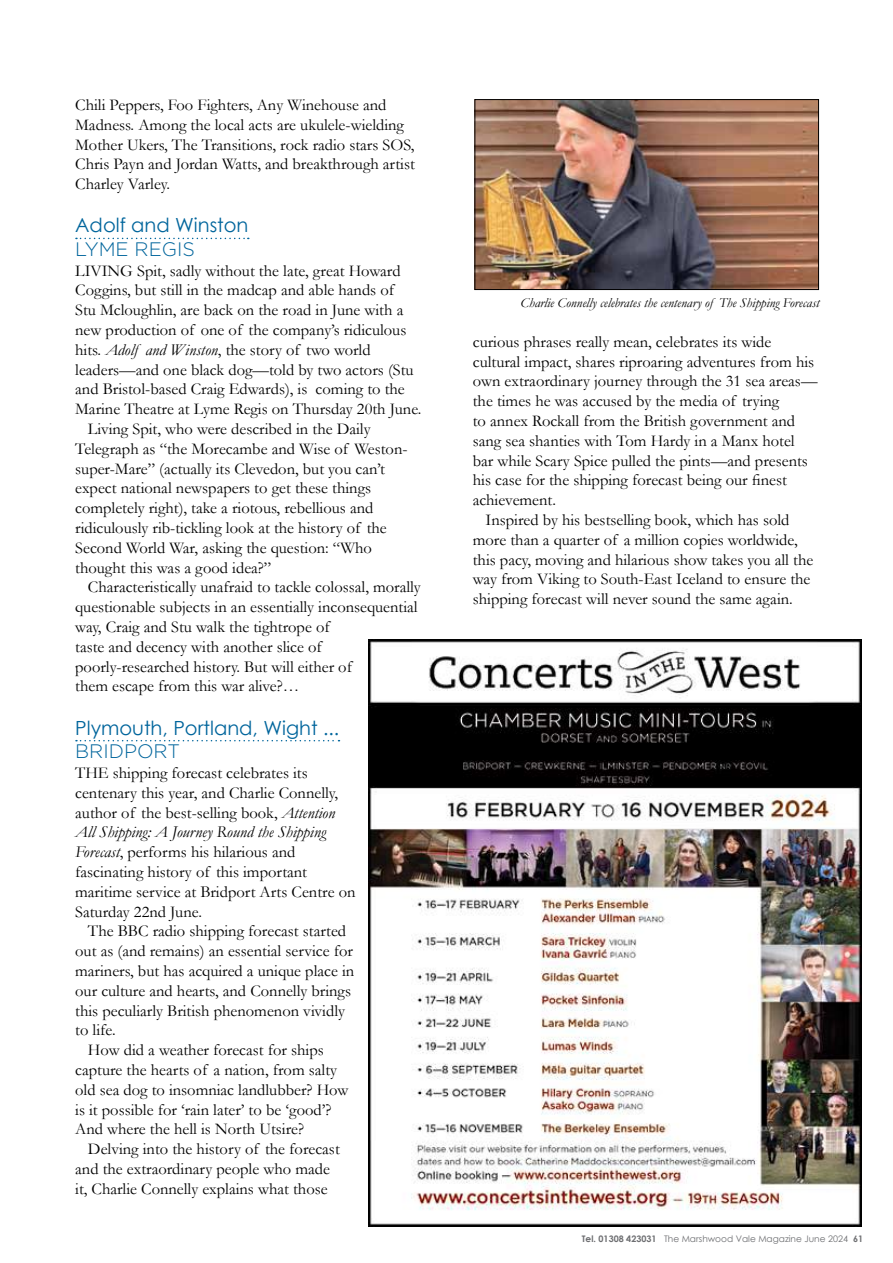
<style>
.page{position:relative;width:893px;height:1263px;background:#fff}
.page>*{position:absolute;margin:0;border:0;box-sizing:border-box;transform-origin:0 0}
.t1{font:19.5px "Century Gothic";color:#00659c}
.t2{font:300 19.5px "Gotham";color:#00659c}
.t3{font:16.5px/19.8px "Garamond";color:#000}
.t4{font:italic 13.5px "Garamond";color:#000}
.t5{font:9px "Century Gothic";color:#6d6e71}
.s1{font-style:italic}
.s2{font-weight:700}
</style>
<div class="page">
<svg style="left:76px;top:238px;width:173px;height:1px"></svg>
<svg style="left:76px;top:740px;width:263px;height:1px"></svg>
<img style="left:368px;top:640px;width:494px;height:586px">
<img style="left:476px;top:101px;width:341px;height:187px">
<div style="left:474px;top:99px;width:345px;height:191px;border:1px solid #000"></div>
<p class="t3" style="left:75px;top:94px;width:341px">Chili Peppers, Foo Fighters, Any Winehouse and Madness. Among the local acts are ukulele-wielding Mother Ukers, The Transitions, rock radio stars SOS, Chris Payn and Jordan Watts, and breakthrough artist Charley Varley.</p>
<p class="t1" style="left:75px;top:212px;width:175px">Adolf and Winston</p>
<p class="t2" style="left:75px;top:237px;width:121px">LYME REGIS</p>
<p class="t3" style="left:75px;top:260px;width:327px">LIVING Spit, sadly without the late, great Howard</p>
<p class="t3" style="left:75px;top:280px;width:320px">Coggins, but still in the madcap and able hands of</p>
<p class="t3" style="left:75px;top:300px;width:330px">Stu Mcloughlin, are back on the road in June with a</p>
<p class="t3" style="left:75px;top:319px;width:333px">new production of one of the company’s ridiculous</p>
<p class="t3" style="left:75px;top:339px;width:297px">hits. <span class="s1">Adolf and Winston</span>, the story of two world</p>
<p class="t3" style="left:75px;top:359px;width:340px">leaders—and one black dog—told by two actors (Stu</p>
<p class="t3" style="left:75px;top:379px;width:331px">and Bristol-based Craig Edwards), is coming to the</p>
<p class="t3" style="left:75px;top:399px;width:348px">Marine Theatre at Lyme Regis on Thursday 20th June.</p>
<p class="t3" style="left:88px;top:418px;width:284px">Living Spit, who were described in the Daily</p>
<p class="t3" style="left:75px;top:438px;width:334px">Telegraph as “the Morecambe and Wise of Weston-</p>
<p class="t3" style="left:75px;top:458px;width:311px">super-Mare” (actually its Clevedon, but you can’t</p>
<p class="t3" style="left:75px;top:478px;width:297px">expect national newspapers to get these things</p>
<p class="t3" style="left:75px;top:498px;width:300px">completely right), take a riotous, rebellious and</p>
<p class="t3" style="left:75px;top:517px;width:313px">ridiculously rib-tickling look at the history of the</p>
<p class="t3" style="left:75px;top:537px;width:298px">Second World War, asking the question: “Who</p>
<p class="t3" style="left:75px;top:557px;width:198px">thought this was a good idea?”</p>
<p class="t3" style="left:88px;top:577px;width:334px">Characteristically unafraid to tackle colossal, morally</p>
<p class="t3" style="left:75px;top:597px;width:344px">questionable subjects in an essentially inconsequential</p>
<p class="t3" style="left:75px;top:616px;width:256px">way, Craig and Stu walk the tightrope of</p>
<p class="t3" style="left:75px;top:636px;width:248px">taste and decency with another slice of</p>
<p class="t3" style="left:75px;top:656px;width:278px">poorly-researched history. But will either of</p>
<p class="t3" style="left:75px;top:676px;width:226px">them escape from this war alive?…</p>
<p class="t1" style="left:75px;top:714px;width:266px">Plymouth, Portland, Wight ...</p>
<p class="t2" style="left:75px;top:739px;width:106px">BRIDPORT</p>
<p class="t3" style="left:75px;top:762px;width:282px">THE shipping forecast celebrates its centenary this year, and Charlie Connelly, author of the best-selling book, <span class="s1">Attention All Shipping: A Journey Round the Shipping Forecast</span>, performs his hilarious and fascinating history of this important maritime service at Bridport Arts Centre on Saturday 22nd June.</p>
<p class="t3" style="left:88px;top:921px;width:260px">The BBC radio shipping forecast started</p>
<p class="t3" style="left:75px;top:940px;width:279px">out as (and remains) an essential service for</p>
<p class="t3" style="left:75px;top:960px;width:280px">mariners, but has acquired a unique place in</p>
<p class="t3" style="left:75px;top:980px;width:277px">our culture and hearts, and Connelly brings</p>
<p class="t3" style="left:75px;top:1000px;width:271px">this peculiarly British phenomenon vividly</p>
<p class="t3" style="left:75px;top:1020px;width:42px">to life.</p>
<p class="t3" style="left:88px;top:1039px;width:237px">How did a weather forecast for ships</p>
<p class="t3" style="left:75px;top:1059px;width:263px">capture the hearts of a nation, from salty</p>
<p class="t3" style="left:75px;top:1079px;width:275px">old sea dog to insomniac landlubber? How</p>
<p class="t3" style="left:75px;top:1099px;width:258px">is it possible for ‘rain later’ to be ‘good’?</p>
<p class="t3" style="left:75px;top:1119px;width:230px">And where the hell is North Utsire?</p>
<p class="t3" style="left:88px;top:1138px;width:253px">Delving into the history of the forecast</p>
<p class="t3" style="left:75px;top:1158px;width:256px">and the extraordinary people who made</p>
<p class="t3" style="left:75px;top:1178px;width:254px">it, Charlie Connelly explains what those</p>
<p class="t4" style="left:521px;top:294px;width:300px">Charlie Connelly celebrates the centenary of The Shipping Forecast</p>
<p class="t3" style="left:473px;top:331px;width:300px">curious phrases really mean, celebrates its wide</p>
<p class="t3" style="left:473px;top:351px;width:343px">cultural impact, shares riproaring adventures from his</p>
<p class="t3" style="left:473px;top:371px;width:346px">own extraordinary journey through the 31 sea areas—</p>
<p class="t3" style="left:473px;top:391px;width:308px">the times he was accused by the media of trying</p>
<p class="t3" style="left:473px;top:410px;width:324px">to annex Rockall from the British government and</p>
<p class="t3" style="left:473px;top:430px;width:323px">sang sea shanties with Tom Hardy in a Manx hotel</p>
<p class="t3" style="left:473px;top:450px;width:337px">bar while Scary Spice pulled the pints—and presents</p>
<p class="t3" style="left:473px;top:470px;width:316px">his case for the shipping forecast being our finest</p>
<p class="t3" style="left:473px;top:490px;width:85px">achievement.</p>
<p class="t3" style="left:486px;top:509px;width:305px">Inspired by his bestselling book, which has sold</p>
<p class="t3" style="left:473px;top:529px;width:326px">more than a quarter of a million copies worldwide,</p>
<p class="t3" style="left:473px;top:549px;width:342px">this pacy, moving and hilarious show takes you all the</p>
<p class="t3" style="left:473px;top:569px;width:339px">way from Viking to South-East Iceland to ensure the</p>
<p class="t3" style="left:473px;top:589px;width:321px">shipping forecast will never sound the same again.</p>
<p class="t5" style="left:582px;top:1232px;width:283px"><span class="s2">Tel. 01308 423031</span> The Marshwood Vale Magazine June 2024 <span class="s2">61</span></p>
</div>
